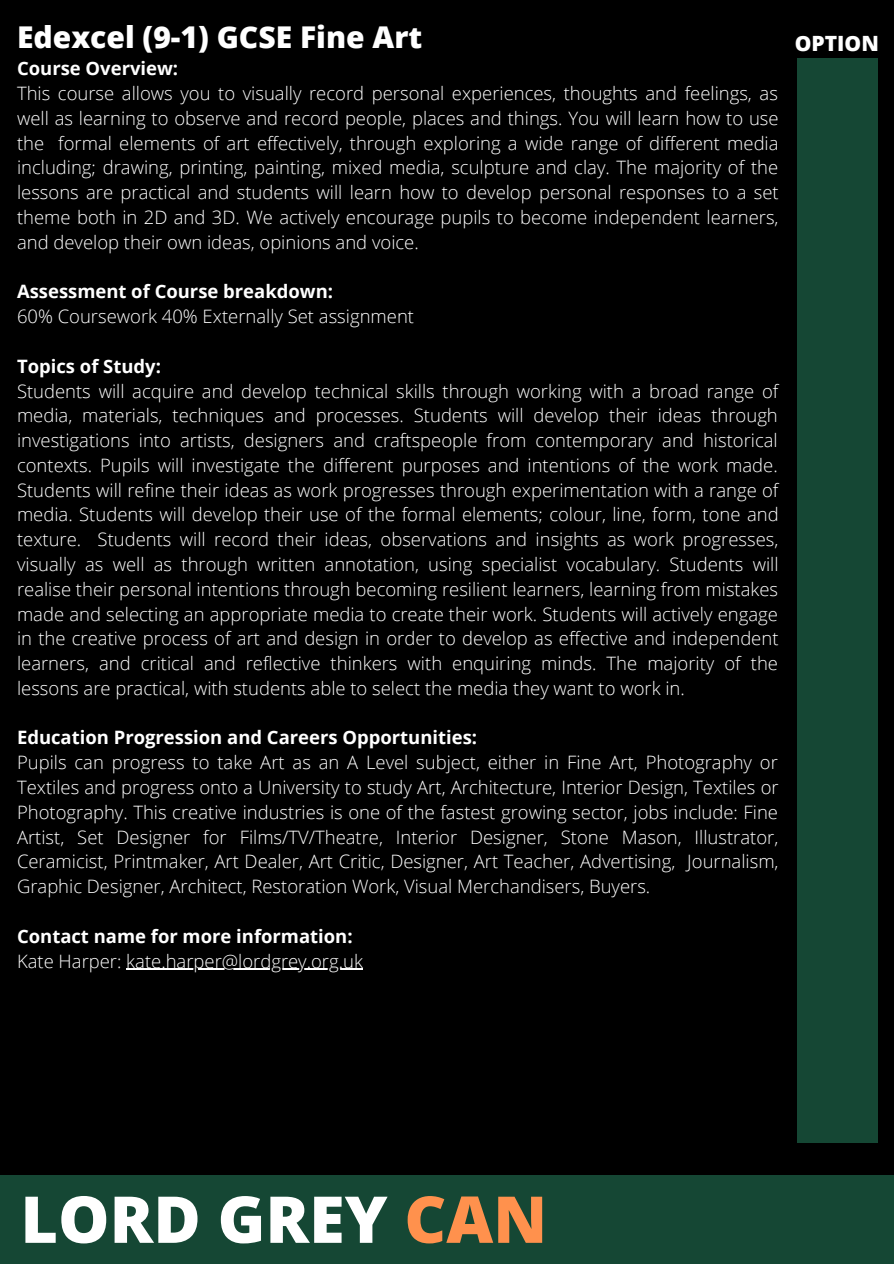
<style>
.page{position:relative;width:894px;height:1264px;background:#fff}
.page>*{position:absolute;margin:0;border:0;box-sizing:border-box;transform-origin:0 0}
.t1{font:800 64.65px "Open Sans";color:#fff}
.t2{font:800 30px "Open Sans";color:#fff}
.t3{font:800 21px "Open Sans";color:#fff}
.t4{font:300 18.45px/24.8px "Open Sans";color:#fff;text-align:justify}
.t5{font:700 18.45px "Open Sans";color:#fff}
.s1{color:#ff914d}
</style>
<div class="page">
<div style="left:0;top:0;width:893px;height:1263px;background:#000"></div>
<div style="left:0;top:1175px;width:893px;height:88px;background:#154734"></div>
<hr style="left:126px;top:968px;width:237px;height:1px;background:#fff">
<div style="left:797px;top:58px;width:80px;height:1084px;background:#154734"></div>
<h2 class="t2" style="left:17px;top:16px;width:406px">Edexcel (9-1) GCSE Fine Art</h2>
<p class="t3" style="left:794px;top:28px;width:85px">OPTION</p>
<p class="t5" style="left:17px;top:56px;width:162px">Course Overview:</p>
<p class="t4" style="left:17px;top:81px;width:763px">This course allows you to visually record personal experiences, thoughts and feelings, as well as learning to observe and record people, places and things. You will learn how to use the formal elements of art effectively, through exploring a wide range of different media including; drawing, printing, painting, mixed media, sculpture and clay. The majority of the lessons are practical and students will learn how to develop personal responses to a set theme both in 2D and 3D. We actively encourage pupils to become independent learners, and develop their own ideas, opinions and voice.</p>
<p class="t5" style="left:17px;top:279px;width:317px">Assessment of Course breakdown:</p>
<p class="t4" style="left:17px;top:303px;width:398px">60% Coursework 40% Externally Set assignment</p>
<p class="t5" style="left:17px;top:353px;width:145px">Topics of Study:</p>
<p class="t4" style="left:17px;top:378px;width:762px">Students will acquire and develop technical skills through working with a broad range of media, materials, techniques and processes. Students will develop their ideas through investigations into artists, designers and craftspeople from contemporary and historical contexts. Pupils will investigate the different purposes and intentions of the work made.<br>Students will refine their ideas as work progresses through experimentation with a range of media. Students will develop their use of the formal elements; colour, line, form, tone and texture. Students will record their ideas, observations and insights as work progresses, visually as well as through written annotation, using specialist vocabulary. Students will realise their personal intentions through becoming resilient learners, learning from mistakes made and selecting an appropriate media to create their work. Students will actively engage in the creative process of art and design in order to develop as effective and independent learners, and critical and reflective thinkers with enquiring minds. The majority of the lessons are practical, with students able to select the media they want to work in.</p>
<p class="t5" style="left:17px;top:724px;width:461px">Education Progression and Careers Opportunities:</p>
<p class="t4" style="left:17px;top:749px;width:763px">Pupils can progress to take Art as an A Level subject, either in Fine Art, Photography or Textiles and progress onto a University to study Art, Architecture, Interior Design, Textiles or Photography. This creative industries is one of the fastest growing sector, jobs include: Fine Artist, Set Designer for Films/TV/Theatre, Interior Designer, Stone Mason, Illustrator, Ceramicist, Printmaker, Art Dealer, Art Critic, Designer, Art Teacher, Advertising, Journalism, Graphic Designer, Architect, Restoration Work, Visual Merchandisers, Buyers.</p>
<p class="t5" style="left:17px;top:923px;width:337px">Contact name for more information:</p>
<p class="t4" style="left:17px;top:948px;width:347px">Kate Harper: kate.harper@lordgrey.org.uk</p>
<h1 class="t1" style="left:20px;top:1173px;width:528px">LORD GREY <span class="s1">CAN</span></h1>
</div>
